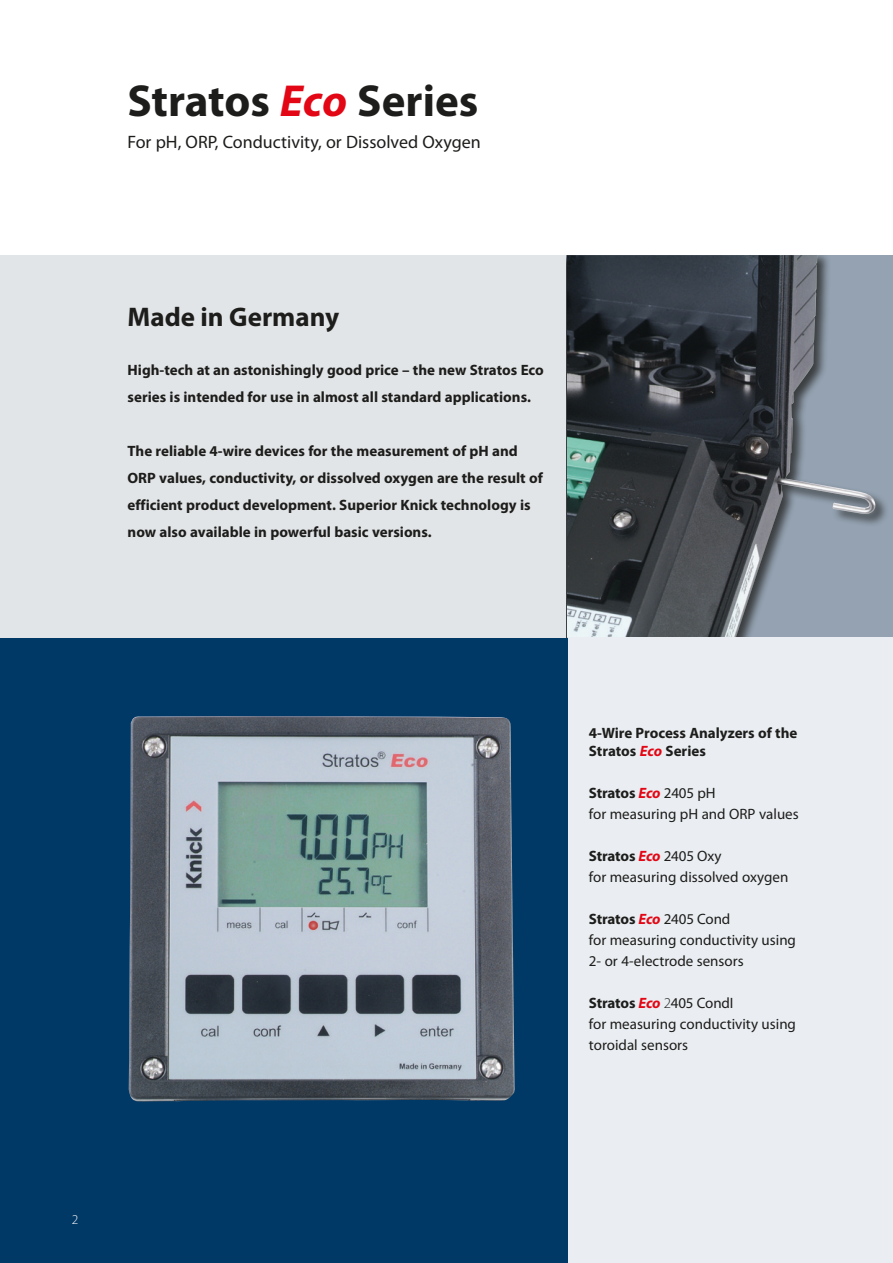
<style>
.page{position:relative;width:893px;height:1263px;background:#fff}
.page>*{position:absolute;margin:0;border:0;box-sizing:border-box;transform-origin:0 0}
.Normal_18p_22p_fett{font:700 45px "Myriad Pro";color:#1d1d1b}
.Head_innen{font:700 27px "Myriad Pro";color:#1d1d1b}
.Normal_18p_22p_fett-2{font:18px "Myriad Pro";color:#1d1d1b}
.Einleitung{font:700 15px/27px "Myriad Pro";color:#1d1d1b}
.Normal_fett{font:15px/21px "Myriad Pro";color:#1d1d1b}
.Zwischeüberschrift_s{font:700 15px/18px "Myriad Pro";color:#1d1d1b}
.Normal_fett-2{font:700 15px "Myriad Pro";letter-spacing:-.015em;color:#1d1d1b}
.t1{font:300 13.5px "Myriad Pro";color:#fff}
.s1{font-style:italic;color:#e30614}
.s2{font-weight:400}
.s3{font-weight:700}
.s4{font-weight:700;font-style:italic;color:#e30614}
.s5{font-weight:300}
</style>
<div class="page">
<div style="left:0;top:638px;width:893px;height:625px;background:#003866"></div>
<div style="left:0;top:255px;width:892px;height:383px;background:#e2e5e7"></div>
<div style="left:567px;top:255px;width:322px;height:383px;background:#94a2b1"></div>
<img style="left:567px;top:255px;width:308px;height:383px">
<div style="left:568px;top:638px;width:325px;height:625px;background:#eaeef2"></div>
<img style="left:129px;top:716px;width:386px;height:385px">
<p class="Normal_18p_22p_fett" style="left:128px;top:71px;width:352px">Stratos <span class="s1">Eco</span> Series</p>
<p class="Normal_18p_22p_fett-2" style="left:128px;top:131px;width:355px">For pH, ORP, Conductivity, or Dissolved Oxygen</p>
<p class="Head_innen" style="left:128px;top:300px;width:213px">Made in Germany</p>
<p class="Einleitung" style="left:128px;top:356px;width:418px">High-tech at an astonishingly good price – the new Stratos Eco series is intended for use in almost all standard applications.</p>
<p class="Einleitung" style="left:128px;top:437px;width:417px">The reliable 4-wire devices for the measurement of pH and ORP values, conductivity, or dissolved oxygen are the result of efficient product development. Superior Knick technology is now also available in powerful basic versions.</p>
<p class="t1" style="left:72px;top:1211px;width:8px">2</p>
<p class="Zwischeüberschrift_s" style="left:589px;top:723px;width:210px">4-Wire Process Analyzers of the<br>Stratos <span class="s1">Eco</span> Series</p>
<p class="Normal_fett-2" style="left:589px;top:783px;width:128px">Stratos <span class="s1">Eco</span> <span class="s2">2405 pH</span></p>
<p class="Normal_fett" style="left:589px;top:803px;width:211px">for measuring pH and ORP values</p>
<p class="Normal_fett-2" style="left:589px;top:846px;width:134px">Stratos <span class="s1">Eco</span> <span class="s2">2405 Oxy</span></p>
<p class="Normal_fett" style="left:589px;top:866px;width:201px">for measuring dissolved oxygen</p>
<p class="Normal_fett" style="left:589px;top:908px;width:143px"><span class="s3">Stratos</span> <span class="s4">Eco</span> 2405 Cond</p>
<p class="Normal_fett" style="left:589px;top:929px;width:209px">for measuring conductivity using<br>2- or 4-electrode sensors</p>
<p class="Normal_fett" style="left:589px;top:992px;width:146px"><span class="s3">Stratos</span> <span class="s4">Eco</span> <span class="s5">2</span>405 CondI</p>
<p class="Normal_fett" style="left:589px;top:1013px;width:209px">for measuring conductivity using toroidal sensors</p>
</div>
